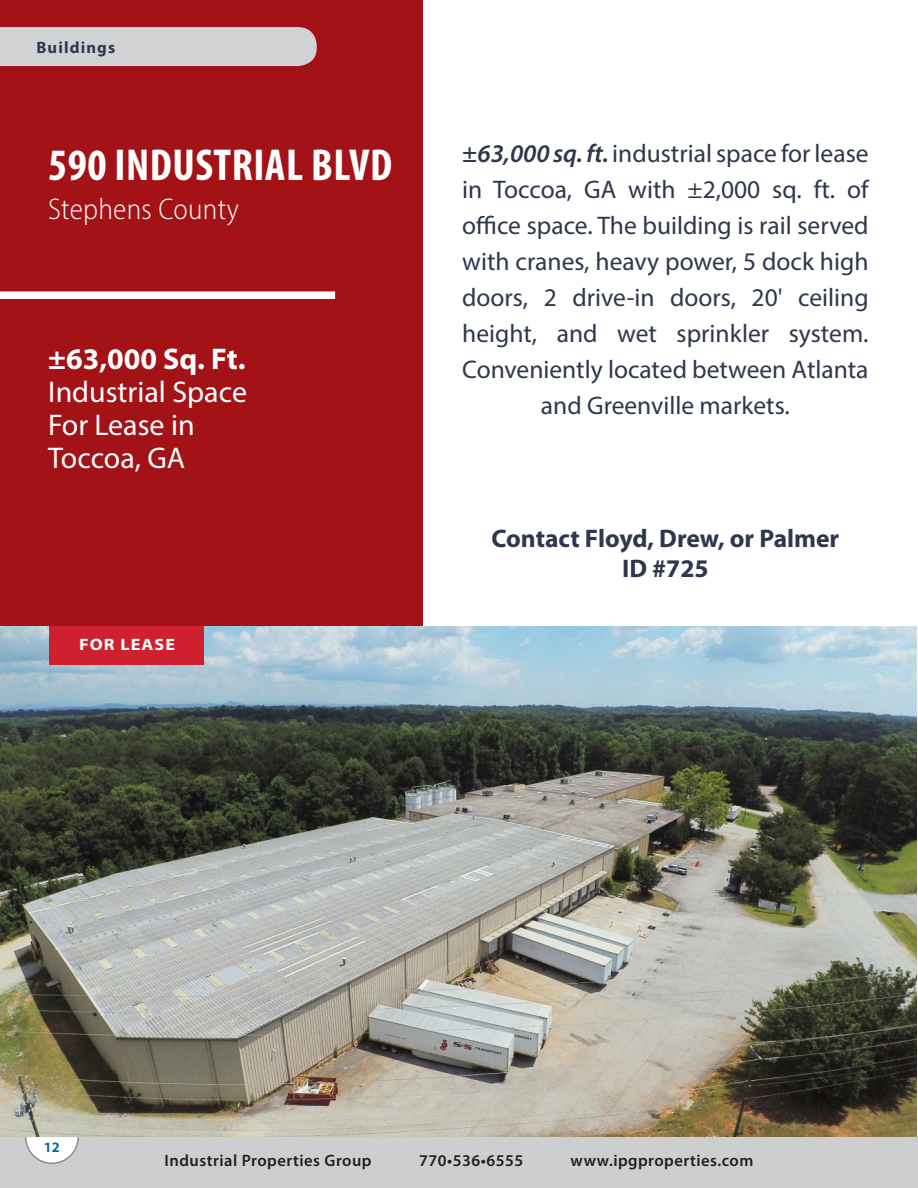
<style>
.page{position:relative;width:918px;height:1188px;background:#fff}
.page>*{position:absolute;margin:0;border:0;box-sizing:border-box;transform-origin:0 0}
.t1{font:700 condensed 45px "Myriad Pro";letter-spacing:.01em;color:#fff}
.t2{font:30px "Myriad Pro";color:#fff}
.t3{font:300 semi-condensed 30px "Myriad Pro";letter-spacing:.01em;color:#fff}
.t4{font:700 30px "Myriad Pro";color:#fff}
.t5{font:25.5px/36px "Myriad Pro";color:#2e374c;text-align:center}
.t6{font:700 25.5px "Myriad Pro";color:#2e374c}
.t7{font:600 16.5px "Myriad Pro";letter-spacing:.03em;color:#231f20}
.t8{font:700 16.5px "Myriad Pro";letter-spacing:.07em;color:#2e374c}
.t9{font:700 16.5px "Myriad Pro";letter-spacing:.06em;color:#fff;scale:1.1 1}
.t10{font:700 14.4px "Myriad Pro";color:#067099}
.s1{font-weight:600;font-style:italic}
</style>
<div class="page">
<div style="left:0;top:0;width:423px;height:722px;background:#a21217"></div>
<img style="left:0;top:626px;width:916px;height:511px">
<div style="left:0;top:1137px;width:918px;height:51px;background:#cdced0"></div>
<svg style="left:24px;top:1136px;width:56px;height:28px"></svg>
<div style="left:0;top:291px;width:335px;height:8px;background:#fff"></div>
<div style="left:0;top:27px;width:317px;height:39px;background:#d1d2d4"></div>
<div style="left:50px;top:626px;width:154px;height:38px;background:#cf202f"></div>
<p class="t8" style="left:36px;top:37px;width:80px">Buildings</p>
<p class="t1" style="left:48px;top:136px;width:345px">590 INDUSTRIAL BLVD</p>
<p class="t3" style="left:48px;top:191px;width:192px">Stephens County</p>
<p class="t4" style="left:48px;top:339px;width:199px">±63,000 Sq. Ft.</p>
<p class="t2" style="left:48px;top:374px;width:200px">Industrial Space</p>
<p class="t2" style="left:48px;top:407px;width:148px">For Lease in</p>
<p class="t2" style="left:48px;top:440px;width:139px">Toccoa, GA</p>
<p class="t9" style="left:79px;top:634px;width:89px">FOR LEASE</p>
<p class="t5" style="left:462px;top:135px;width:408px"><span class="s1">±63,000 sq. ft.</span> industrial space for lease in Toccoa, GA with ±2,000 sq. ft. of office space. The building is rail served with cranes, heavy power, 5 dock high doors, 2 drive-in doors, 20' ceiling height, and wet sprinkler system.<br>Conveniently located between Atlanta and Greenville markets.</p>
<p class="t6" style="left:492px;top:522px;width:349px">Contact Floyd, Drew, or Palmer</p>
<p class="t6" style="left:622px;top:552px;width:88px">ID #725</p>
<p class="t10" style="left:44px;top:1138px;width:17px">12</p>
<p class="t7" style="left:165px;top:1150px;width:208px">Industrial Properties Group</p>
<p class="t7" style="left:419px;top:1150px;width:106px">770•536•6555</p>
<p class="t7" style="left:571px;top:1150px;width:184px">www.ipgproperties.com</p>
</div>
